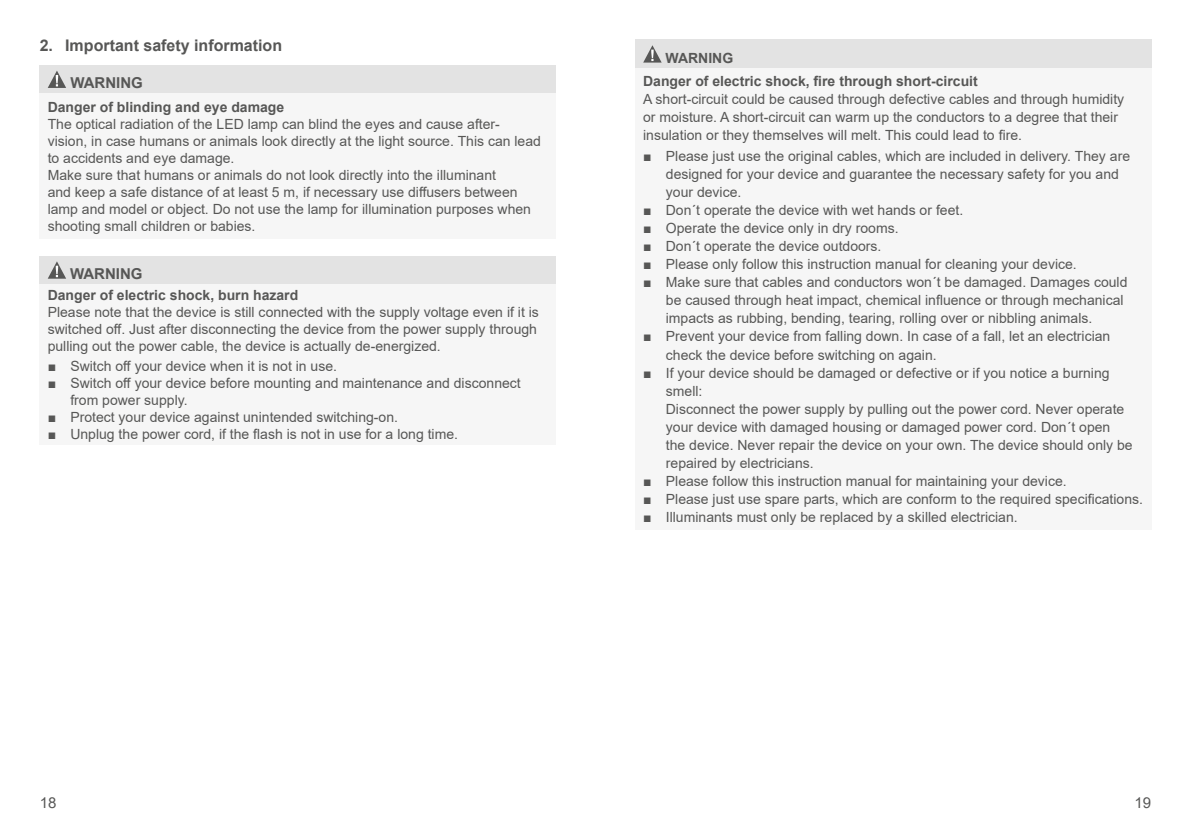
<style>
.page{position:relative;width:1191px;height:840px;background:#fff}
.page>*{position:absolute;margin:0;border:0;box-sizing:border-box;transform-origin:0 0}
.t1{font:700 16px "Arial";color:#575756}
.t2{font:700 15px "Arial";color:#575756}
.t3{font:15px "Arial";color:#575756}
.t4{font:14px/18px "Arial";color:#575756}
.t5{font:700 14px/23.8px "Arial";color:#575756}
.s1{font-weight:700}
</style>
<div class="page">
<div style="left:40px;top:65px;width:516px;height:28px;background:#e3e3e3"></div>
<div style="left:40px;top:93px;width:516px;height:146px;background:#f6f6f6"></div>
<svg style="left:48px;top:71px;width:18px;height:17px"></svg>
<div style="left:40px;top:256px;width:516px;height:28px;background:#e3e3e3"></div>
<div style="left:40px;top:284px;width:516px;height:160px;background:#f6f6f6"></div>
<svg style="left:48px;top:261px;width:18px;height:17px"></svg>
<div style="left:635px;top:40px;width:516px;height:28px;background:#e3e3e3"></div>
<div style="left:635px;top:68px;width:516px;height:461px;background:#f6f6f6"></div>
<svg style="left:643px;top:45px;width:18px;height:18px"></svg>
<p class="t1" style="left:40px;top:34px;width:244px">2. Important safety information</p>
<p class="t2" style="left:70px;top:72px;width:74px">WARNING</p>
<p class="t5" style="left:48px;top:95px;width:238px">Danger of blinding and eye damage</p>
<p class="t4" style="left:48px;top:115px;width:495px;line-height:17px">The optical radiation of the LED lamp can blind the eyes and cause after&shy;vision, in case humans or animals look directly at the light source. This can lead to accidents and eye damage.<br>Make sure that humans or animals do not look directly into the illuminant<br>and keep a safe distance of at least 5 m, if necessary use diffusers between lamp and model or object. Do not use the lamp for illumination purposes when shooting small children or babies.</p>
<p class="t2" style="left:70px;top:263px;width:74px">WARNING</p>
<p class="t5" style="left:48px;top:283px;width:252px">Danger of electric shock, burn hazard</p>
<p class="t4" style="left:48px;top:303px;width:493px;line-height:17px">Please note that the device is still connected with the supply voltage even if it is switched off. Just after disconnecting the device from the power supply through pulling out the power cable, the device is actually de-energized.</p>
<p class="t4" style="left:48px;top:357px;width:291px"><span class="s1">■</span> Switch off your device when it is not in use.</p>
<p class="t4" style="left:70px;top:374px;width:452px;line-height:17px;text-indent:-23px"><span class="s1">■</span> Switch off your device before mounting and maintenance and disconnect from power supply.</p>
<p class="t4" style="left:48px;top:408px;width:352px"><span class="s1">■</span> Protect your device against unintended switching-on.</p>
<p class="t4" style="left:48px;top:425px;width:412px"><span class="s1">■</span> Unplug the power cord, if the flash is not in use for a long time.</p>
<p class="t5" style="left:643px;top:46px;width:336px;text-indent:22px">WARNING<br>Danger of electric shock, fire through short-circuit</p>
<p class="t4" style="left:643px;top:90px;width:482px">A short-circuit could be caused through defective cables and through humidity or moisture. A short-circuit can warm up the conductors to a degree that their insulation or they themselves will melt. This could lead to fire.</p>
<p class="t4" style="left:666px;top:147px;width:466px;text-indent:-23px"><span class="s1">■</span> Please just use the original cables, which are included in delivery. They are designed for your device and guarantee the necessary safety for you and your device.</p>
<p class="t4" style="left:643px;top:201px;width:321px"><span class="s1">■</span> Don´t operate the device with wet hands or feet.</p>
<p class="t4" style="left:643px;top:219px;width:257px"><span class="s1">■</span> Operate the device only in dry rooms.</p>
<p class="t4" style="left:643px;top:237px;width:240px"><span class="s1">■</span> Don´t operate the device outdoors.</p>
<p class="t4" style="left:643px;top:255px;width:435px"><span class="s1">■</span> Please only follow this instruction manual for cleaning your device.</p>
<p class="t4" style="left:666px;top:273px;width:463px;text-indent:-23px"><span class="s1">■</span> Make sure that cables and conductors won´t be damaged. Damages could be caused through heat impact, chemical influence or through mechanical impacts as rubbing, bending, tearing, rolling over or nibbling animals.</p>
<p class="t4" style="left:666px;top:327px;width:446px;text-indent:-23px"><span class="s1">■</span> Prevent your device from falling down. In case of a fall, let an electrician check the device before switching on again.</p>
<p class="t4" style="left:666px;top:363px;width:468px;text-indent:-23px"><span class="s1">■</span> If your device should be damaged or defective or if you notice a burning smell:<br>Disconnect the power supply by pulling out the power cord. Never operate your device with damaged housing or damaged power cord. Don´t open the device. Never repair the device on your own. The device should only be repaired by electricians.</p>
<p class="t4" style="left:643px;top:471px;width:425px"><span class="s1">■</span> Please follow this instruction manual for maintaining your device.</p>
<p class="t4" style="left:643px;top:489px;width:501px"><span class="s1">■</span> Please just use spare parts, which are conform to the required specifications.</p>
<p class="t4" style="left:643px;top:507px;width:376px"><span class="s1">■</span> Illuminants must only be replaced by a skilled electrician.</p>
<p class="t3" style="left:40px;top:792px;width:18px">18</p>
<p class="t3" style="left:1134px;top:792px;width:18px">19</p>
</div>
